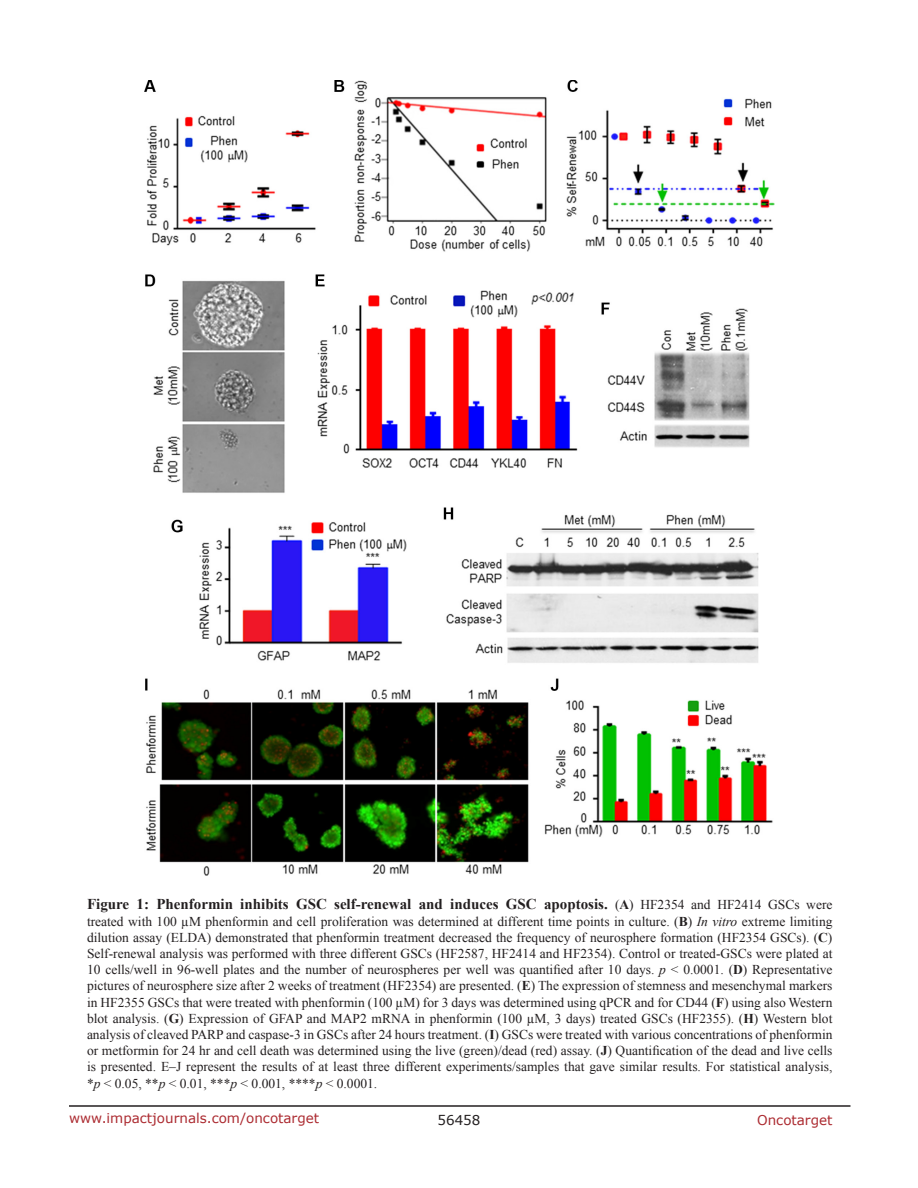
<style>
.page{position:relative;width:918px;height:1188px;background:#fff}
.page>*{position:absolute;margin:0;border:0;box-sizing:border-box;transform-origin:0 0}
.t1{font:700 15px "Times New Roman";color:#231f20}
.t2{font:13.5px/16.2px "Times New Roman";color:#231f20;text-align:justify}
.t3{font:13.5px "Verdana";color:#ac2b31}
.t4{font:13.5px "Verdana";color:#231f20}
.s1{font-weight:400;font-size:13.5px}
.s2{font-size:13.5px}
.s3{font-weight:700}
.s4{font-style:italic}
</style>
<div class="page">
<hr style="left:69px;top:1105px;width:781px;height:2px;background:#231f20">
<img style="left:145px;top:80px;width:629px;height:796px">
<p class="t1" style="left:87px;top:894px;width:747px">Figure 1: Phenformin inhibits GSC self-renewal and induces GSC apoptosis. <span class="s1">(</span><span class="s2">A</span><span class="s1">) HF2354 and HF2414 GSCs were</span></p>
<p class="t2" style="left:87px;top:913px;width:747px">treated with 100 µM phenformin and cell proliferation was determined at different time points in culture. (<span class="s3">B</span>) <span class="s4">In vitro</span> extreme limiting dilution assay (ELDA) demonstrated that phenformin treatment decreased the frequency of neurosphere formation (HF2354 GSCs). (<span class="s3">C</span>)<br>Self-renewal analysis was performed with three different GSCs (HF2587, HF2414 and HF2354). Control or treated-GSCs were plated at 10 cells/well in 96-well plates and the number of neurospheres per well was quantified after 10 days. <span class="s4">p</span> &lt; 0.0001. (<span class="s3">D</span>) Representative pictures of neurosphere size after 2 weeks of treatment (HF2354) are presented. (<span class="s3">E</span>) The expression of stemness and mesenchymal markers in HF2355 GSCs that were treated with phenformin (100 µM) for 3 days was determined using qPCR and for CD44 (<span class="s3">F</span>) using also Western blot analysis. (<span class="s3">G</span>) Expression of GFAP and MAP2 mRNA in phenformin (100 µM, 3 days) treated GSCs (HF2355). (<span class="s3">H</span>) Western blot analysis of cleaved PARP and caspase-3 in GSCs after 24 hours treatment. (<span class="s3">I</span>) GSCs were treated with various concentrations of phenformin or metformin for 24 hr and cell death was determined using the live (green)/dead (red) assay. (<span class="s3">J</span>) Quantification of the dead and live cells is presented. E–J represent the results of at least three different experiments/samples that gave similar results. For statistical analysis, *<span class="s4">p</span> &lt; 0.05, **<span class="s4">p</span> &lt; 0.01, ***<span class="s4">p</span> &lt; 0.001, ****<span class="s4">p</span> &lt; 0.0001.</p>
<p class="t3" style="left:69px;top:1109px;width:252px">www.impactjournals.com/oncotarget</p>
<p class="t4" style="left:438px;top:1111px;width:44px">56458</p>
<p class="t3" style="left:757px;top:1111px;width:77px">Oncotarget</p>
</div>
